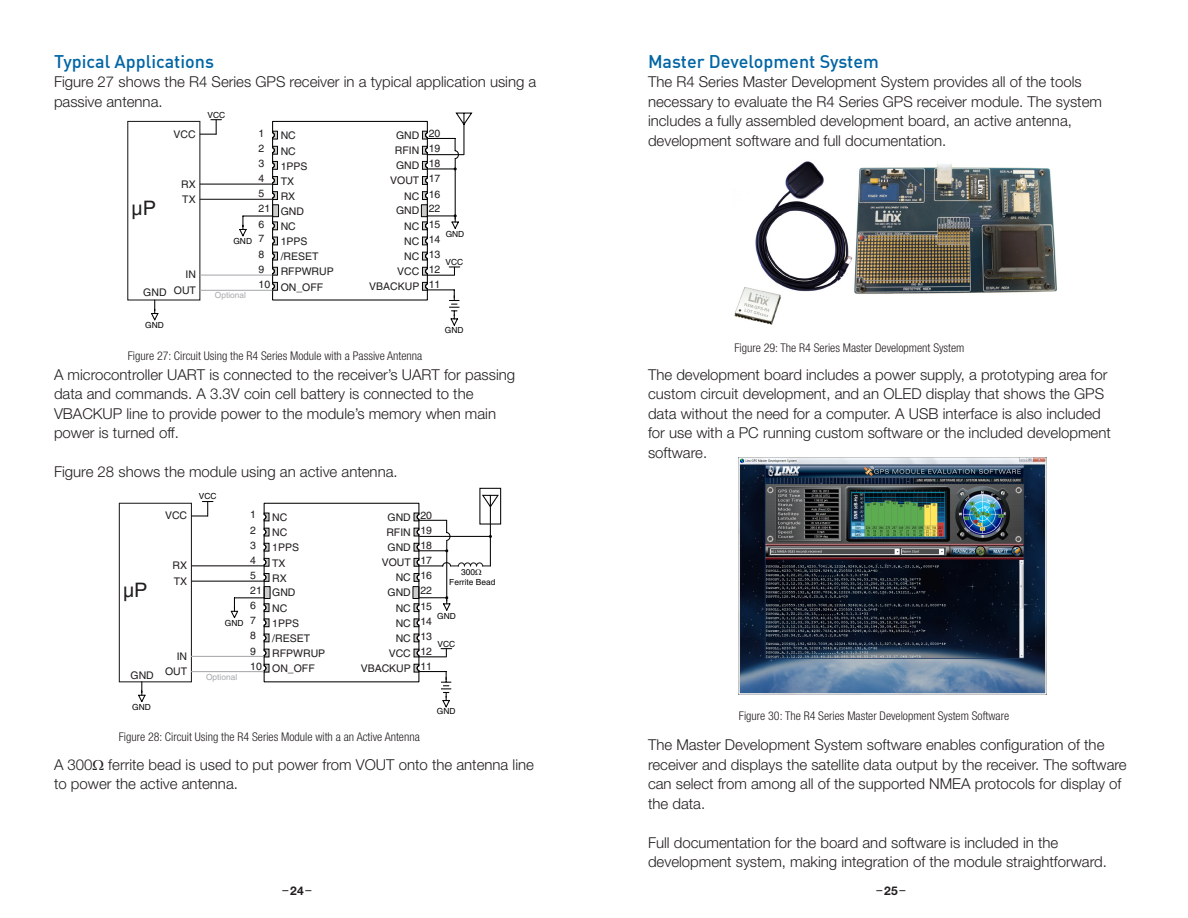
<style>
.page{position:relative;width:1188px;height:918px;background:#fff}
.page>*{position:absolute;margin:0;border:0;box-sizing:border-box;transform-origin:0 0}
.t1{font:19.95px "Helvetica";color:#201d1e}
.t2{font:500 18px "DIN Offc";color:#0065a4}
.t3{font:300 15px/19.5px "Helvetica Neue";color:#231f20}
.t4{font:300 condensed 12px "Helvetica Neue";color:#231f20}
.t5{font:12px "Helvetica Neue";color:#231f20}
.t6{font:700 12px "Helvetica Neue";color:#231f20}
.t7{font:10.5px/15.1px "Helvetica";color:#201d1e}
.t8{font:8.4px/10.1px "Helvetica";color:#040504}
.t9{font:8.4px "Helvetica";color:#a7a9ac}
</style>
<div class="page">
<img style="left:739px;top:458px;width:307px;height:237px">
<img style="left:734px;top:161px;width:323px;height:164px">
<div style="left:119px;top:503px;width:73px;height:179px;border:1px solid #201d1e"></div>
<hr style="left:191px;top:565px;width:73px;height:1px;background:#201d1e">
<hr style="left:191px;top:581px;width:73px;height:1px;background:#201d1e">
<svg style="left:137px;top:682px;width:9px;height:20px"></svg>
<svg style="left:230px;top:598px;width:9px;height:21px"></svg>
<hr style="left:234px;top:597px;width:30px;height:1px;background:#040504">
<svg style="left:192px;top:501px;width:21px;height:16px"></svg>
<div style="left:479px;top:488px;width:22px;height:37px;border:1px solid #040504"></div>
<hr style="left:191px;top:656px;width:73px;height:1px;background:#a7a9ac">
<hr style="left:191px;top:671px;width:73px;height:1px;background:#a7a9ac">
<div style="left:127px;top:121px;width:73px;height:180px;border:1px solid #201d1e"></div>
<hr style="left:200px;top:184px;width:73px;height:1px;background:#201d1e">
<hr style="left:200px;top:199px;width:73px;height:1px;background:#201d1e">
<svg style="left:150px;top:300px;width:9px;height:21px"></svg>
<svg style="left:239px;top:216px;width:8px;height:21px"></svg>
<hr style="left:243px;top:215px;width:30px;height:2px;background:#040504">
<svg style="left:200px;top:119px;width:21px;height:16px"></svg>
<svg style="left:271px;top:112px;width:201px;height:214px"></svg>
<hr style="left:200px;top:275px;width:72px;height:1px;background:#a7a9ac">
<hr style="left:200px;top:290px;width:72px;height:1px;background:#a7a9ac">
<svg style="left:263px;top:494px;width:237px;height:214px"></svg>
<p class="t2" style="left:54px;top:50px;width:162px">Typical Applications</p>
<p class="t3" style="left:54px;top:72px;width:484px">Figure 27 shows the R4 Series GPS receiver in a typical application using a passive antenna.</p>
<p class="t8" style="left:207px;top:110px;width:19px">VCC</p>
<p class="t7" style="left:174px;top:126px;width:24px">VCC</p>
<h1 class="t1" style="left:132px;top:197px;width:26px">µP</h1>
<p class="t7" style="left:181px;top:176px;width:16px">RX</p>
<p class="t7" style="left:182px;top:192px;width:15px">TX</p>
<p class="t7" style="left:143px;top:285px;width:25px">GND</p>
<p class="t7" style="left:186px;top:267px;width:12px">IN</p>
<p class="t7" style="left:174px;top:282px;width:24px">OUT</p>
<p class="t8" style="left:145px;top:320px;width:20px">GND</p>
<p class="t7" style="left:259px;top:125px;width:7px">1</p>
<p class="t7" style="left:281px;top:128px;width:17px">NC</p>
<p class="t7" style="left:259px;top:141px;width:7px">2</p>
<p class="t7" style="left:281px;top:143px;width:17px">NC</p>
<p class="t7" style="left:259px;top:156px;width:7px">3</p>
<p class="t7" style="left:281px;top:158px;width:28px">1PPS</p>
<p class="t7" style="left:259px;top:171px;width:7px">4</p>
<p class="t7" style="left:281px;top:173px;width:15px">TX</p>
<p class="t7" style="left:259px;top:186px;width:7px">5</p>
<p class="t7" style="left:259px;top:189px;width:47px;line-height:14.7px;text-indent:22px">RX<br>21 GND</p>
<p class="t7" style="left:259px;top:216px;width:7px">6</p>
<p class="t7" style="left:281px;top:219px;width:17px">NC</p>
<p class="t7" style="left:259px;top:231px;width:7px">7</p>
<p class="t7" style="left:281px;top:234px;width:28px">1PPS</p>
<p class="t7" style="left:259px;top:246px;width:7px">8</p>
<p class="t7" style="left:281px;top:249px;width:39px">/RESET</p>
<p class="t7" style="left:259px;top:261px;width:7px">9</p>
<p class="t8" style="left:233px;top:236px;width:20px">GND</p>
<p class="t7" style="left:259px;top:264px;width:77px;text-indent:22px">RFPWRUP<br>10 ON_OFF</p>
<p class="t9" style="left:215px;top:291px;width:33px">Optional</p>
<p class="t7" style="left:390px;top:128px;width:52px;text-align:center">GND 20<br>RFIN 19<br>GND 18<br>VOUT 17</p>
<p class="t7" style="left:396px;top:187px;width:46px;line-height:15.8px;text-align:right">NC 16<br>GND 22</p>
<p class="t7" style="left:404px;top:218px;width:38px;text-align:justify">NC 15<br>NC 14<br>NC 13</p>
<p class="t7" style="left:369px;top:264px;width:73px;text-align:right">VCC 12<br>VBACKUP 11</p>
<p class="t8" style="left:446px;top:229px;width:20px">GND</p>
<p class="t8" style="left:446px;top:257px;width:19px">VCC</p>
<p class="t8" style="left:445px;top:325px;width:20px">GND</p>
<p class="t4" style="left:128px;top:348px;width:296px">Figure 27: Circuit Using the R4 Series Module with a Passive Antenna</p>
<p class="t3" style="left:54px;top:364px;width:463px">A microcontroller UART is connected to the receiver’s UART for passing data and commands. A 3.3V coin cell battery is connected to the VBACKUP line to provide power to the module’s memory when main power is turned off.</p>
<p class="t3" style="left:54px;top:462px;width:345px">Figure 28 shows the module using an active antenna.</p>
<p class="t8" style="left:199px;top:491px;width:19px">VCC</p>
<h1 class="t1" style="left:123px;top:578px;width:26px">µP</h1>
<p class="t7" style="left:165px;top:508px;width:24px">VCC</p>
<p class="t7" style="left:173px;top:558px;width:16px">RX</p>
<p class="t7" style="left:174px;top:573px;width:15px">TX</p>
<p class="t7" style="left:131px;top:668px;width:25px">GND</p>
<p class="t7" style="left:177px;top:648px;width:12px">IN</p>
<p class="t7" style="left:165px;top:664px;width:24px">OUT</p>
<p class="t7" style="left:250px;top:507px;width:7px">1</p>
<p class="t7" style="left:272px;top:510px;width:17px">NC</p>
<p class="t7" style="left:250px;top:523px;width:7px">2</p>
<p class="t7" style="left:272px;top:525px;width:17px">NC</p>
<p class="t7" style="left:250px;top:537px;width:7px">3</p>
<p class="t7" style="left:272px;top:540px;width:28px">1PPS</p>
<p class="t7" style="left:250px;top:553px;width:7px">4</p>
<p class="t7" style="left:272px;top:555px;width:15px">TX</p>
<p class="t7" style="left:250px;top:568px;width:7px">5</p>
<p class="t7" style="left:250px;top:571px;width:47px;line-height:14.7px;text-indent:22px">RX<br>21 GND</p>
<p class="t7" style="left:250px;top:598px;width:7px">6</p>
<p class="t7" style="left:272px;top:601px;width:17px">NC</p>
<p class="t7" style="left:250px;top:613px;width:7px">7</p>
<p class="t7" style="left:272px;top:616px;width:28px">1PPS</p>
<p class="t7" style="left:250px;top:628px;width:7px">8</p>
<p class="t7" style="left:272px;top:631px;width:39px">/RESET</p>
<p class="t7" style="left:250px;top:643px;width:7px">9</p>
<p class="t8" style="left:225px;top:618px;width:20px">GND</p>
<p class="t7" style="left:250px;top:646px;width:77px;text-indent:22px">RFPWRUP<br>10 ON_OFF</p>
<p class="t9" style="left:206px;top:672px;width:33px">Optional</p>
<p class="t7" style="left:382px;top:509px;width:52px;text-align:center">GND 20<br>RFIN 19<br>GND 18<br>VOUT 17</p>
<p class="t7" style="left:388px;top:569px;width:46px;line-height:15.8px;text-align:right">NC 16<br>GND 22</p>
<p class="t7" style="left:396px;top:599px;width:38px;text-align:justify">NC 15<br>NC 14<br>NC 13</p>
<p class="t7" style="left:361px;top:646px;width:73px;text-align:right">VCC 12<br>VBACKUP 11</p>
<p class="t8" style="left:449px;top:567px;width:48px;text-indent:12px">300<br>Ferrite Bead</p>
<p class="t8" style="left:437px;top:611px;width:20px">GND</p>
<p class="t8" style="left:437px;top:639px;width:19px">VCC</p>
<p class="t8" style="left:132px;top:702px;width:20px">GND</p>
<p class="t8" style="left:437px;top:706px;width:20px">GND</p>
<p class="t4" style="left:119px;top:730px;width:302px">Figure 28: Circuit Using the R4 Series Module with a an Active Antenna</p>
<p class="t3" style="left:54px;top:754px;width:482px">A 300 ferrite bead is used to put power from VOUT onto the antenna line to power the active antenna.</p>
<p class="t2" style="left:648px;top:50px;width:232px">Master Development System</p>
<p class="t3" style="left:648px;top:72px;width:456px">The R4 Series Master Development System provides all of the tools necessary to evaluate the R4 Series GPS receiver module. The system includes a fully assembled development board, an active antenna, development software and full documentation.</p>
<p class="t4" style="left:734px;top:341px;width:232px">Figure 29: The R4 Series Master Development System</p>
<p class="t3" style="left:648px;top:364px;width:464px">The development board includes a power supply, a prototyping area for custom circuit development, and an OLED display that shows the GPS data without the need for a computer. A USB interface is also included for use with a PC running custom software or the included development software.</p>
<p class="t4" style="left:739px;top:709px;width:272px">Figure 30: The R4 Series Master Development System Software</p>
<p class="t3" style="left:648px;top:735px;width:480px">The Master Development System software enables configuration of the receiver and displays the satellite data output by the receiver. The software can select from among all of the supported NMEA protocols for display of the data.</p>
<p class="t3" style="left:648px;top:832px;width:460px">Full documentation for the board and software is included in the development system, making integration of the module straightforward.</p>
<p class="t6" style="left:290px;top:883px;width:15px">24</p>
<p class="t5" style="left:877px;top:882px;width:30px">– –</p>
<p class="t6" style="left:884px;top:883px;width:15px">25</p>
<p class="t5" style="left:283px;top:882px;width:30px">– –</p>
</div>
